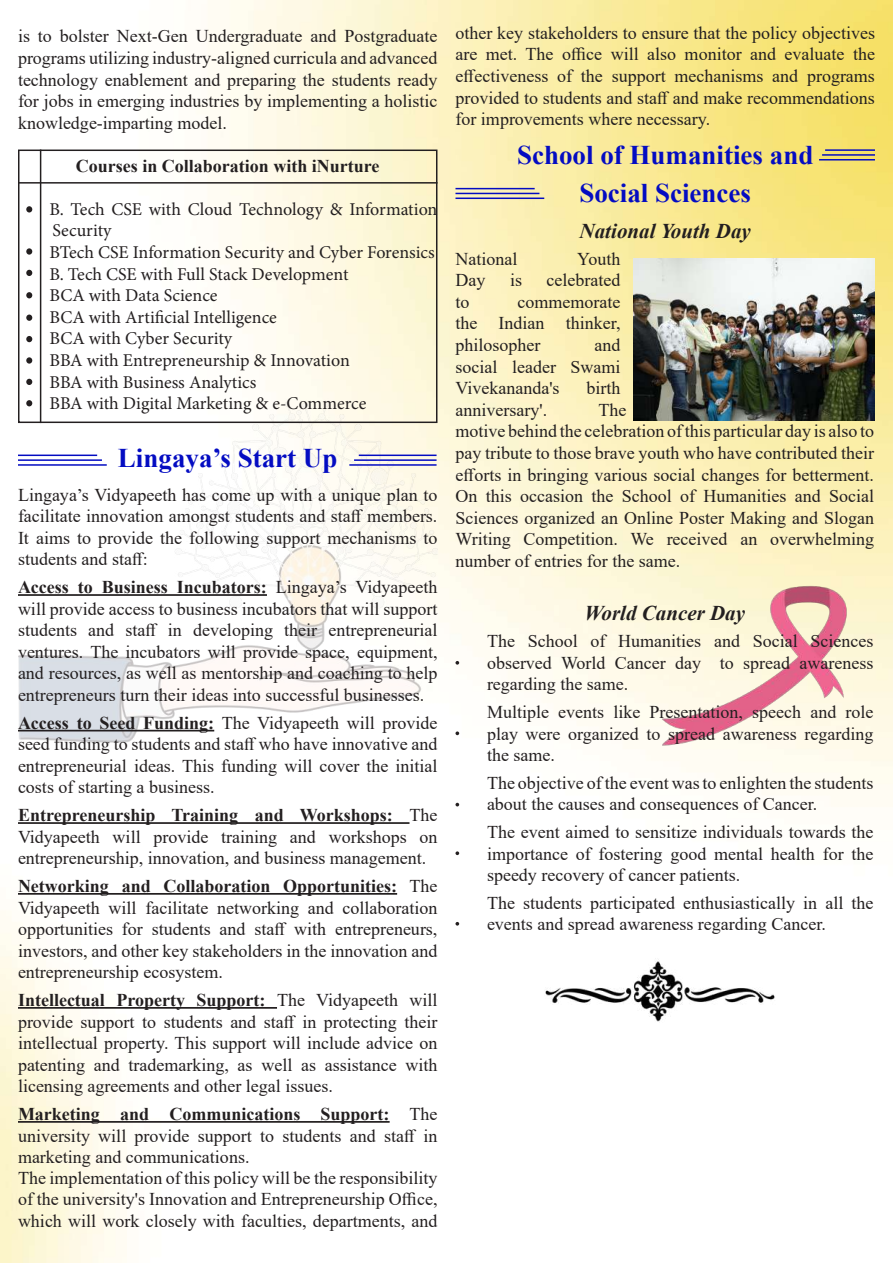
<style>
.page{position:relative;width:893px;height:1263px;background:#fff}
.page>*{position:absolute;margin:0;border:0;box-sizing:border-box;transform-origin:0 0}
.t1{font:700 27px/38.4px "Times New Roman";color:#040cc2;text-align:center}
.t2{font:italic 700 21px "Times New Roman";color:#231f20}
.t3{font:18px/21.6px "Times New Roman";color:#231f20;text-align:justify}
.t4{font:18px/21.6px "Minion Pro";color:#231f20}
.t5{font:700 18px "Times New Roman";color:#231f20}
.s1{font-weight:700}
</style>
<div class="page">
<img style="left:0;top:0;width:893px;height:1263px">
<img style="left:18px;top:377px;width:419px;height:385px">
<hr style="left:18px;top:594px;width:249px;height:2px;background:#231f20">
<hr style="left:18px;top:730px;width:196px;height:1px;background:#231f20">
<hr style="left:18px;top:822px;width:391px;height:2px;background:#231f20">
<hr style="left:18px;top:893px;width:379px;height:2px;background:#231f20">
<hr style="left:18px;top:1007px;width:259px;height:2px;background:#231f20">
<hr style="left:18px;top:1121px;width:372px;height:2px;background:#231f20">
<img style="left:545px;top:492px;width:348px;height:346px">
<div style="left:18px;top:150px;width:419px;height:273px;border:2px solid #231f20"></div>
<svg style="left:26px;top:206px;width:6px;height:6px"></svg>
<div style="left:26px;top:248px;width:6px;height:7px;background:#231f20;border-radius:50%"></div>
<svg style="left:26px;top:270px;width:6px;height:6px"></svg>
<svg style="left:26px;top:292px;width:6px;height:6px"></svg>
<svg style="left:26px;top:315px;width:6px;height:6px"></svg>
<svg style="left:26px;top:336px;width:6px;height:6px"></svg>
<div style="left:26px;top:357px;width:6px;height:7px;background:#231f20;border-radius:50%"></div>
<svg style="left:26px;top:379px;width:6px;height:6px"></svg>
<svg style="left:26px;top:400px;width:6px;height:6px"></svg>
<hr style="left:18px;top:182px;width:419px;height:2px;background:#231f20">
<hr style="left:40px;top:150px;width:1px;height:273px;background:#231f20">
<hr style="left:18px;top:454px;width:79px;height:2px;background:#040cc2">
<hr style="left:18px;top:459px;width:84px;height:2px;background:#040cc2">
<hr style="left:18px;top:464px;width:89px;height:2px;background:#040cc2">
<hr style="left:359px;top:454px;width:78px;height:2px;background:#040cc2">
<hr style="left:354px;top:459px;width:83px;height:2px;background:#040cc2">
<hr style="left:349px;top:464px;width:88px;height:2px;background:#040cc2">
<hr style="left:455px;top:188px;width:80px;height:1px;background:#040cc2">
<hr style="left:455px;top:193px;width:84px;height:1px;background:#040cc2">
<hr style="left:455px;top:198px;width:89px;height:1px;background:#040cc2">
<hr style="left:825px;top:149px;width:50px;height:2px;background:#040cc2">
<hr style="left:822px;top:154px;width:53px;height:2px;background:#040cc2">
<hr style="left:819px;top:159px;width:56px;height:1px;background:#040cc2">
<svg style="left:455px;top:661px;width:4px;height:4px"></svg>
<svg style="left:455px;top:731px;width:4px;height:4px"></svg>
<svg style="left:455px;top:803px;width:4px;height:3px"></svg>
<svg style="left:455px;top:851px;width:4px;height:4px"></svg>
<svg style="left:455px;top:922px;width:4px;height:4px"></svg>
<img style="left:633px;top:259px;width:242px;height:161px">
<img style="left:535px;top:954px;width:250px;height:74px">
<p class="t3" style="left:18px;top:25px;width:421px">is to bolster Next-Gen Undergraduate and Postgraduate programs utilizing industry-aligned curricula and advanced technology enablement and preparing the students ready for jobs in emerging industries by implementing a holistic knowledge-imparting model.</p>
<p class="t5" style="left:76px;top:153px;width:305px">Courses in Collaboration with iNurture</p>
<p class="t4" style="left:50px;top:198px;width:389px">B. Tech CSE with Cloud Technology &amp; Information Security<br>BTech CSE Information Security and Cyber Forensics B. Tech CSE with Full Stack Development<br>BCA with Data Science<br>BCA with Artificial Intelligence<br>BCA with Cyber Security<br>BBA with Entrepreneurship &amp; Innovation<br>BBA with Business Analytics<br>BBA with Digital Marketing &amp; e-Commerce</p>
<h1 class="t1" style="left:118px;top:438px;width:221px">Lingaya’s Start Up</h1>
<p class="t3" style="left:18px;top:483px;width:421px">Lingaya’s Vidyapeeth has come up with a unique plan to facilitate innovation amongst students and staff members.<br>It aims to provide the following support mechanisms to students and staff:</p>
<p class="t3" style="left:18px;top:576px;width:421px"><span class="s1">Access to Business Incubators:</span> Lingaya’s Vidyapeeth will provide access to business incubators that will support students and staff in developing their entrepreneurial ventures. The incubators will provide space, equipment, and resources, as well as mentorship and coaching to help entrepreneurs turn their ideas into successful businesses.</p>
<p class="t3" style="left:18px;top:711px;width:421px"><span class="s1">Access to Seed Funding:</span> The Vidyapeeth will provide seed funding to students and staff who have innovative and entrepreneurial ideas. This funding will cover the initial costs of starting a business.</p>
<p class="t3" style="left:18px;top:804px;width:421px"><span class="s1">Entrepreneurship Training and Workshops:</span> The Vidyapeeth will provide training and workshops on entrepreneurship, innovation, and business management.</p>
<p class="t3" style="left:18px;top:874px;width:421px"><span class="s1">Networking and Collaboration Opportunities:</span> The Vidyapeeth will facilitate networking and collaboration opportunities for students and staff with entrepreneurs, investors, and other key stakeholders in the innovation and entrepreneurship ecosystem.</p>
<p class="t3" style="left:18px;top:988px;width:421px"><span class="s1">Intellectual Property Support:</span> The Vidyapeeth will provide support to students and staff in protecting their intellectual property. This support will include advice on patenting and trademarking, as well as assistance with licensing agreements and other legal issues.</p>
<p class="t3" style="left:18px;top:1103px;width:421px;text-align:left"><span class="s1">Marketing and Communications Support:</span> The university will provide support to students and staff in marketing and communications.<br>The implementation of this policy will be the responsibility of the university's Innovation and Entrepreneurship Office, which will work closely with faculties, departments, and</p>
<p class="t3" style="left:455px;top:21px;width:421px">other key stakeholders to ensure that the policy objectives are met. The office will also monitor and evaluate the effectiveness of the support mechanisms and programs provided to students and staff and make recommendations for improvements where necessary.</p>
<h1 class="t1" style="left:517px;top:134px;width:298px">School of Humanities and<br>Social Sciences</h1>
<p class="t2" style="left:580px;top:216px;width:173px">National Youth Day</p>
<p class="t3" style="left:455px;top:247px;width:63px">National</p>
<p class="t3" style="left:577px;top:247px;width:45px">Youth</p>
<p class="t3" style="left:455px;top:269px;width:31px">Day</p>
<p class="t3" style="left:510px;top:269px;width:14px">is</p>
<p class="t3" style="left:547px;top:269px;width:75px">celebrated</p>
<p class="t3" style="left:455px;top:290px;width:16px">to</p>
<p class="t3" style="left:455px;top:290px;width:167px;text-indent:62px">commemorate the Indian thinker, philosopher</p>
<p class="t3" style="left:455px;top:334px;width:167px;text-indent:139px">and social leader Swami Vivekananda's</p>
<p class="t3" style="left:586px;top:377px;width:36px">birth</p>
<p class="t3" style="left:455px;top:398px;width:420px;text-align:left;text-indent:143px">The<br>motive behind the celebration of this particular day is also to pay tribute to those brave youth who have contributed their efforts in bringing various social changes for betterment.<br>On this occasion the School of Humanities and Social Sciences organized an Online Poster Making and Slogan Writing Competition. We received an overwhelming number of entries for the same.</p>
<p class="t2" style="left:584px;top:598px;width:162px">World Cancer Day</p>
<p class="t3" style="left:487px;top:630px;width:388px">The School of Humanities and Social Sciences observed World Cancer day to spread awareness regarding the same.</p>
<p class="t3" style="left:487px;top:700px;width:388px">Multiple events like Presentation, speech and role play were organized to spread awareness regarding the same.</p>
<p class="t3" style="left:487px;top:771px;width:388px">The objective of the event was to enlighten the students about the causes and consequences of Cancer.</p>
<p class="t3" style="left:487px;top:820px;width:388px">The event aimed to sensitize individuals towards the importance of fostering good mental health for the speedy recovery of cancer patients.</p>
<p class="t3" style="left:487px;top:891px;width:388px">The students participated enthusiastically in all the events and spread awareness regarding Cancer.</p>
<p class="t3" style="left:455px;top:398px;width:93px">anniversary'.</p>
</div>
